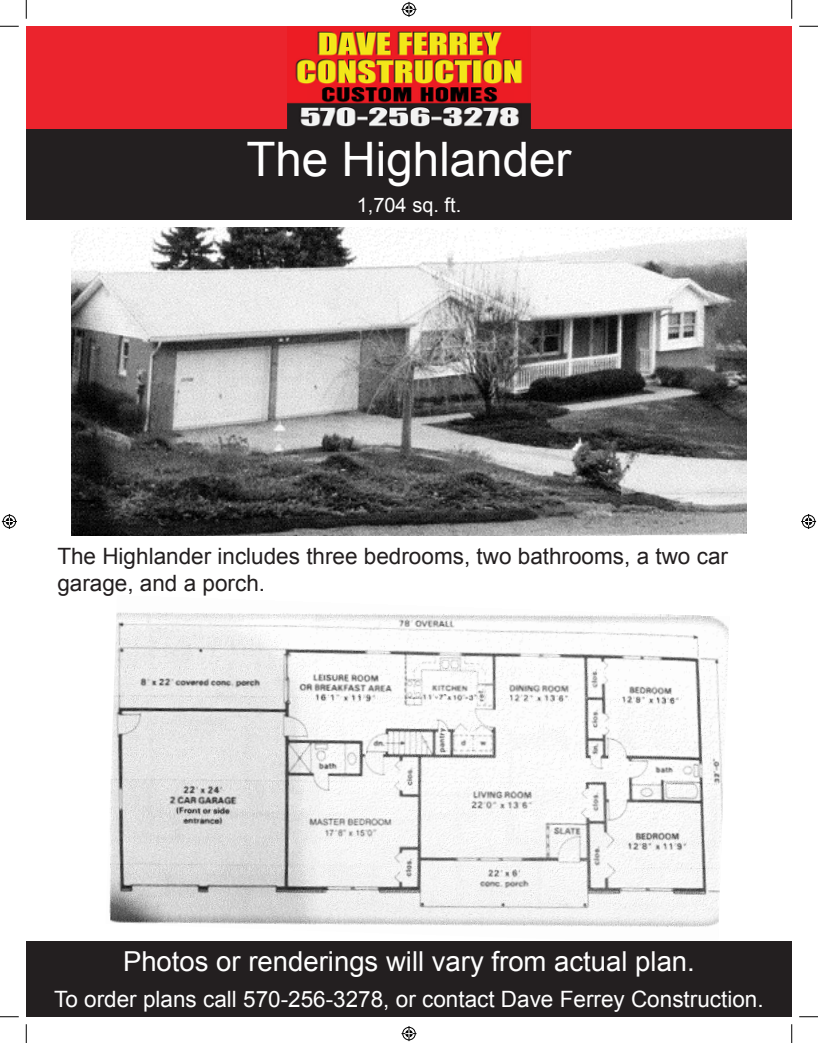
<style>
.page{position:relative;width:818px;height:1043px;background:#fff}
.page>*{position:absolute;margin:0;border:0;box-sizing:border-box;transform-origin:0 0}
.t1{font:47.5px "Arial";color:#fff}
.t2{font:27.5px "Arial";color:#fff}
.t3{font:22.5px/27px "Arial";color:#231f20}
.t4{font:22.5px "Arial";color:#fff}
.t5{font:20px "Arial";color:#fff}
</style>
<div class="page">
<img style="left:109px;top:612px;width:620px;height:316px">
<div style="left:26px;top:941px;width:765px;height:75px;background:#231f20"></div>
<div style="left:26px;top:101px;width:765px;height:119px;background:#231f20"></div>
<div style="left:26px;top:26px;width:765px;height:103px;background:#eb242d"></div>
<img style="left:287px;top:31px;width:243px;height:98px">
<img style="left:71px;top:228px;width:675px;height:308px">
<svg style="left:0;top:25px;width:19px;height:2px"></svg>
<svg style="left:799px;top:25px;width:19px;height:2px"></svg>
<svg style="left:0;top:1016px;width:19px;height:1px"></svg>
<svg style="left:799px;top:1016px;width:19px;height:1px"></svg>
<svg style="left:25px;top:0;width:2px;height:19px"></svg>
<svg style="left:25px;top:1024px;width:2px;height:18px"></svg>
<svg style="left:791px;top:0;width:1px;height:19px"></svg>
<svg style="left:791px;top:1024px;width:1px;height:18px"></svg>
<svg style="left:401px;top:2px;width:15px;height:15px"></svg>
<svg style="left:401px;top:1026px;width:15px;height:15px"></svg>
<svg style="left:2px;top:514px;width:15px;height:15px"></svg>
<svg style="left:801px;top:514px;width:15px;height:15px"></svg>
<p class="t1" style="left:246px;top:128px;width:326px">The Highlander</p>
<p class="t5" style="left:356px;top:192px;width:106px">1,704 sq. ft.</p>
<p class="t3" style="left:57px;top:542px;width:672px">The Highlander includes three bedrooms, two bathrooms, a two car garage, and a porch.</p>
<p class="t2" style="left:123px;top:943px;width:573px">Photos or renderings will vary from actual plan.</p>
<p class="t4" style="left:54px;top:983px;width:711px">To order plans call 570-256-3278, or contact Dave Ferrey Construction.</p>
</div>
